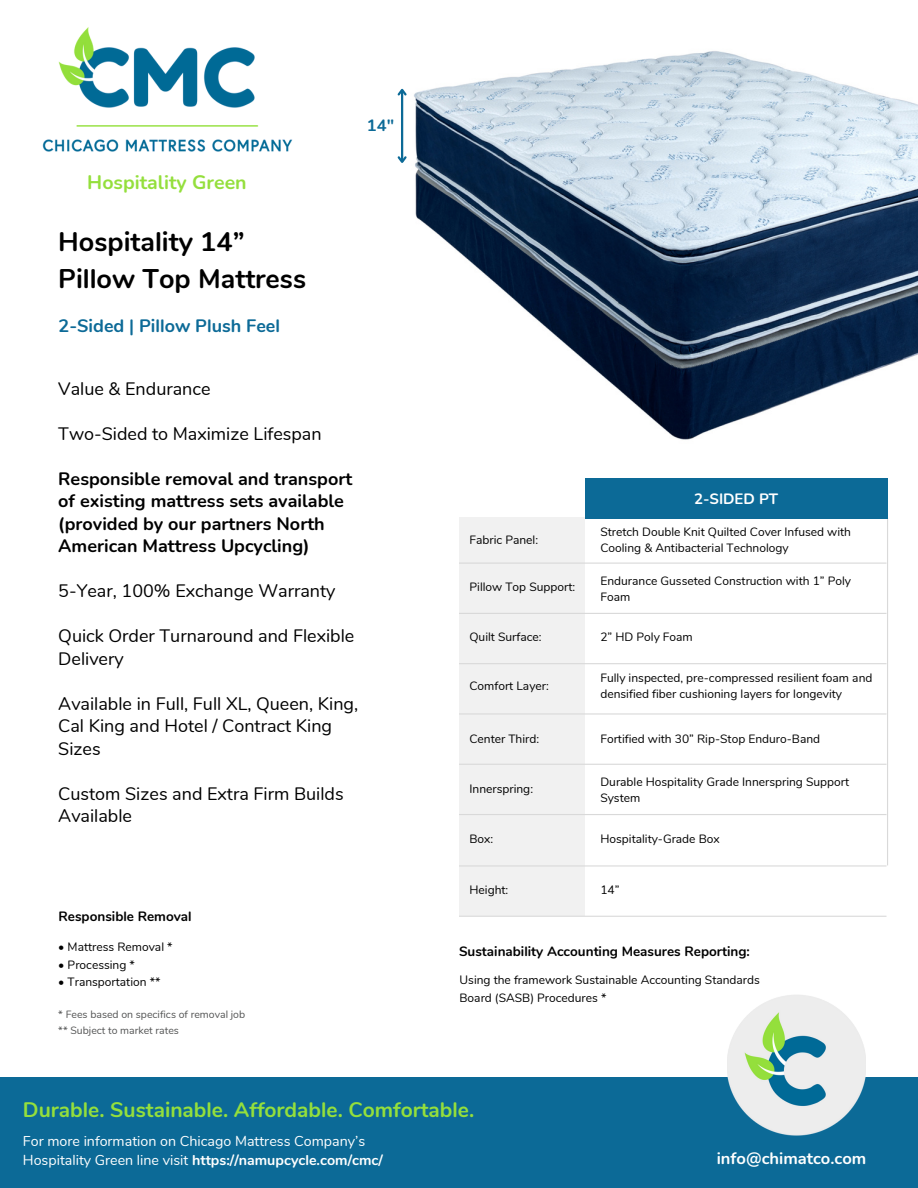
<style>
.page{position:relative;width:918px;height:1188px;background:#fff}
.page>*{position:absolute;margin:0;border:0;box-sizing:border-box;transform-origin:0 0}
.t1{font:700 27px/37.2px "Nunito";color:#000}
.t2{font:700 21px "Nunito";color:#94df3c}
.t3{font:700 19.5px "Nunito";color:#94df3c}
.t4{font:18px/22.5px "Nunito";color:#000}
.t5{font:700 18px/22.5px "Nunito";color:#000}
.t6{font:700 18px "Nunito";color:#0c6a97}
.t7{font:700 16.5px "Nunito";color:#fff}
.t8{font:700 16.5px "Nunito";color:#0c6a97}
.t9{font:700 15px "Nunito";color:#fff}
.t10{font:14.25px/19.2px "Nunito";color:#fff}
.t11{font:700 13.5px "Nunito";color:#000}
.t12{font:12px/16px "Nunito";color:#000}
.t13{font:10.5px/15.8px "Nunito";color:#535454}
.s1{font-weight:700}
</style>
<div class="page">
<img style="left:403px;top:51px;width:515px;height:468px">
<div style="left:459px;top:518px;width:126px;height:398px;background:#f1f1f1"></div>
<hr style="left:887px;top:518px;width:1px;height:347px;background:#d9d9d9">
<div style="left:586px;top:478px;width:302px;height:40px;background:#0c6a97"></div>
<img style="left:42px;top:27px;width:251px;height:125px">
<div style="left:0;top:1077px;width:918px;height:111px;background:#0c6a97"></div>
<img style="left:728px;top:995px;width:138px;height:141px">
<hr style="left:459px;top:814px;width:428px;height:1px;background:#d9d9d9">
<hr style="left:459px;top:865px;width:428px;height:2px;background:#d9d9d9">
<hr style="left:401px;top:90px;width:2px;height:72px;background:#0c6a97">
<svg style="left:397px;top:154px;width:12px;height:12px"></svg>
<svg style="left:397px;top:86px;width:12px;height:12px"></svg>
<hr style="left:459px;top:563px;width:428px;height:1px;background:#d9d9d9">
<hr style="left:459px;top:613px;width:428px;height:1px;background:#d9d9d9">
<hr style="left:459px;top:663px;width:428px;height:1px;background:#d9d9d9">
<hr style="left:459px;top:713px;width:428px;height:2px;background:#d9d9d9">
<hr style="left:459px;top:764px;width:428px;height:1px;background:#d9d9d9">
<hr style="left:459px;top:916px;width:428px;height:1px;background:#d9d9d9">
<h3 class="t3" style="left:87px;top:170px;width:161px">Hospitality Green</h3>
<h1 class="t1" style="left:58px;top:223px;width:249px">Hospitality 14”<br>Pillow Top Mattress</h1>
<h3 class="t6" style="left:59px;top:313px;width:223px">2-Sided | Pillow Plush Feel</h3>
<h3 class="t8" style="left:367px;top:114px;width:29px">14"</h3>
<h3 class="t4" style="left:58px;top:377px;width:154px">Value &amp; Endurance</h3>
<h3 class="t4" style="left:58px;top:422px;width:265px">Two-Sided to Maximize Lifespan</h3>
<h3 class="t5" style="left:58px;top:467px;width:296px">Responsible removal and transport of existing mattress sets available (provided by our partners North American Mattress Upcycling)</h3>
<h3 class="t4" style="left:58px;top:580px;width:279px">5-Year, 100% Exchange Warranty</h3>
<h3 class="t4" style="left:58px;top:625px;width:298px">Quick Order Turnaround and Flexible<br>Delivery</h3>
<h3 class="t4" style="left:58px;top:692px;width:301px">Available in Full, Full XL, Queen, King,<br>Cal King and Hotel / Contract King<br>Sizes</h3>
<h3 class="t4" style="left:58px;top:782px;width:287px">Custom Sizes and Extra Firm Builds<br>Available</h3>
<p class="t11" style="left:59px;top:907px;width:135px">Responsible Removal</p>
<p class="t12" style="left:58px;top:939px;width:116px">• Mattress Removal *</p>
<p class="t12" style="left:58px;top:957px;width:78px">• Processing *</p>
<p class="t12" style="left:58px;top:974px;width:104px">• Transportation **</p>
<p class="t13" style="left:58px;top:1007px;width:188px">* Fees based on specifics of removal job ** Subject to market rates</p>
<p class="t12" style="left:469px;top:532px;width:70px">Fabric Panel:</p>
<p class="t12" style="left:469px;top:579px;width:107px">Pillow Top Support:</p>
<p class="t12" style="left:469px;top:629px;width:74px">Quilt Surface:</p>
<p class="t12" style="left:469px;top:678px;width:81px">Comfort Layer:</p>
<p class="t12" style="left:469px;top:731px;width:71px">Center Third:</p>
<p class="t12" style="left:469px;top:781px;width:65px">Innerspring:</p>
<p class="t12" style="left:469px;top:831px;width:25px">Box:</p>
<p class="t12" style="left:469px;top:882px;width:40px">Height:</p>
<p class="t9" style="left:694px;top:489px;width:86px">2-SIDED PT</p>
<p class="t12" style="left:600px;top:524px;width:252px">Stretch Double Knit Quilted Cover Infused with<br>Cooling &amp; Antibacterial Technology</p>
<p class="t12" style="left:600px;top:573px;width:252px">Endurance Gusseted Construction with 1” Poly<br>Foam</p>
<p class="t12" style="left:600px;top:629px;width:94px">2” HD Poly Foam</p>
<p class="t12" style="left:600px;top:670px;width:274px">Fully inspected, pre-compressed resilient foam and densified fiber cushioning layers for longevity</p>
<p class="t12" style="left:600px;top:731px;width:221px">Fortified with 30” Rip-Stop Enduro-Band</p>
<p class="t12" style="left:600px;top:774px;width:250px">Durable Hospitality Grade Innerspring Support<br>System</p>
<p class="t12" style="left:600px;top:831px;width:121px">Hospitality-Grade Box</p>
<p class="t12" style="left:600px;top:882px;width:21px">14”</p>
<p class="t11" style="left:459px;top:942px;width:292px">Sustainability Accounting Measures Reporting:</p>
<p class="t12" style="left:460px;top:971px;width:302px;line-height:18px">Using the framework Sustainable Accounting Standards<br>Board (SASB) Procedures *</p>
<h2 class="t2" style="left:23px;top:1096px;width:453px">Durable. Sustainable. Affordable. Comfortable.</h2>
<p class="t10" style="left:23px;top:1131px;width:362px">For more information on Chicago Mattress Company’s<br>Hospitality Green line visit <span class="s1">https://namupcycle.com/cmc/</span></p>
<h3 class="t7" style="left:717px;top:1147px;width:151px">info@chimatco.com</h3>
</div>
